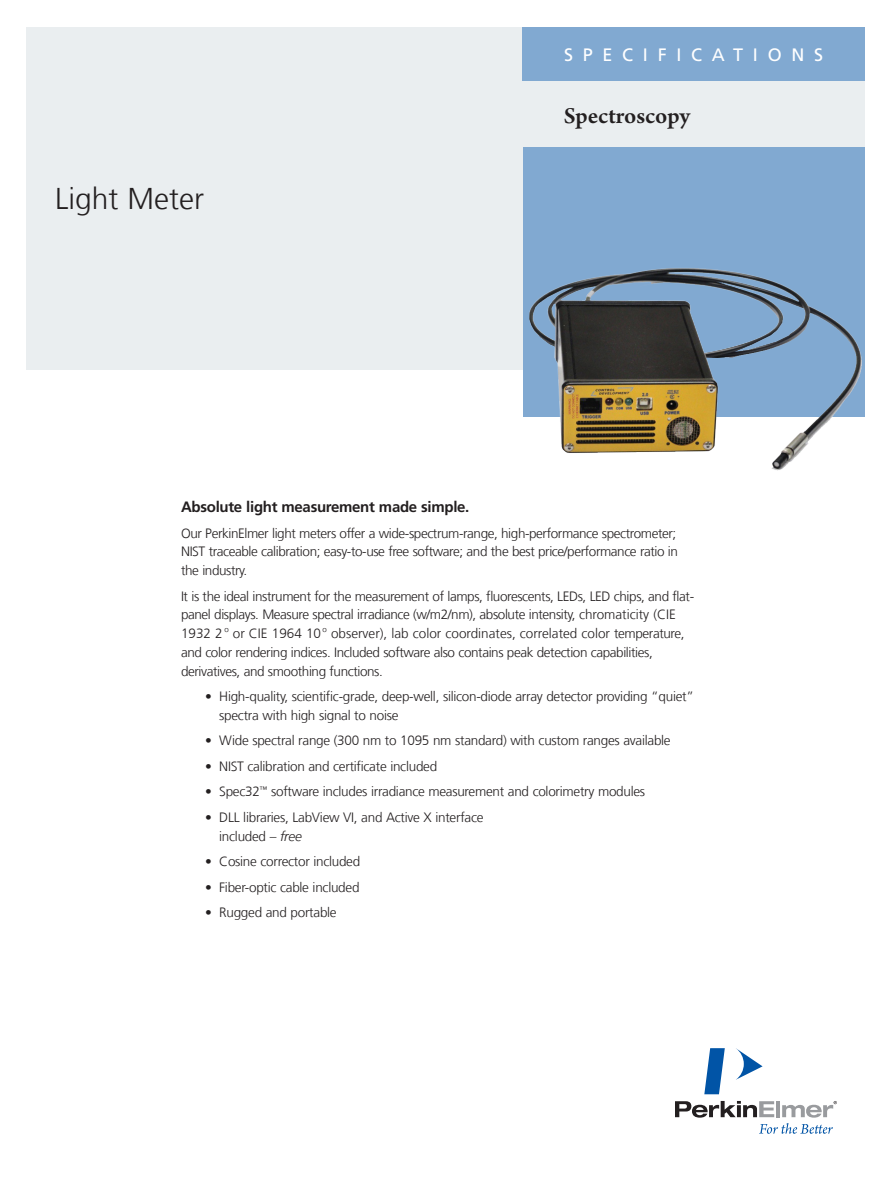
<style>
.page{position:relative;width:891px;height:1188px;background:#fff}
.page>*{position:absolute;margin:0;border:0;box-sizing:border-box;transform-origin:0 0}
.Intro_Head_Frutiger{font:300 30px "Frutiger LT Com";color:#231f20}
.Product_header_panto{font:600 24px "Arno Pro";letter-spacing:-.005em;color:#231f20}
.t1{font:18px "Frutiger LT Com";letter-spacing:.54em;color:#fff}
.Intro_Paragraph{font:700 15px "Frutiger LT Com";letter-spacing:-.02em;color:#231f20}
.Intro_Paragraph-2{font:300 13.5px/18.8px "Frutiger LT Com";letter-spacing:-.02em;color:#231f20}
.s1{font-style:italic}
</style>
<div class="page">
<svg style="left:736px;top:1048px;width:27px;height:32px"></svg>
<svg style="left:704px;top:1048px;width:21px;height:46px"></svg>
<svg style="left:675px;top:1101px;width:162px;height:33px"></svg>
<div style="left:26px;top:27px;width:839px;height:342px;background:#eaeef0"></div>
<div style="left:522px;top:27px;width:343px;height:54px;background:#81a9d1"></div>
<div style="left:524px;top:148px;width:341px;height:269px;background:#81a9d1"></div>
<img style="left:519px;top:218px;width:343px;height:253px">
<p class="t1" style="left:564px;top:44px;width:261px">SPECIFICATIONS</p>
<p class="Intro_Head_Frutiger" style="left:55px;top:182px;width:151px">Light Meter</p>
<p class="Product_header_panto" style="left:564px;top:102px;width:128px">Spectroscopy</p>
<p class="Intro_Paragraph" style="left:181px;top:498px;width:290px">Absolute light measurement made simple.</p>
<p class="Intro_Paragraph-2" style="left:181px;top:524px;width:499px">Our PerkinElmer light meters offer a wide-spectrum-range, high-performance spectrometer;<br>NIST traceable calibration; easy-to-use free software; and the best price/performance ratio in the industry.</p>
<p class="Intro_Paragraph-2" style="left:181px;top:587px;width:515px">It is the ideal instrument for the measurement of lamps, fluorescents, LEDs, LED chips, and flat&shy;panel displays. Measure spectral irradiance (w/m2/nm), absolute intensity, chromaticity (CIE 1932 2 <sup>o</sup> or CIE 1964 10 <sup>o</sup> observer), lab color coordinates, correlated color temperature, and color rendering indices. Included software also contains peak detection capabilities, derivatives, and smoothing functions.</p>
<p class="Intro_Paragraph-2" style="left:219px;top:687px;width:476px;text-indent:-14px">• High-quality, scientific-grade, deep-well, silicon-diode array detector providing “quiet” spectra with high signal to noise</p>
<p class="Intro_Paragraph-2" style="left:205px;top:731px;width:467px">• Wide spectral range (300 nm to 1095 nm standard) with custom ranges available</p>
<p class="Intro_Paragraph-2" style="left:205px;top:757px;width:234px">• NIST calibration and certificate included</p>
<p class="Intro_Paragraph-2" style="left:205px;top:782px;width:442px">• Spec32<sup>™</sup> software includes irradiance measurement and colorimetry modules</p>
<p class="Intro_Paragraph-2" style="left:219px;top:808px;width:266px;text-indent:-14px">• DLL libraries, LabView VI, and Active X interface included – <span class="s1">free</span></p>
<p class="Intro_Paragraph-2" style="left:205px;top:852px;width:157px">• Cosine corrector included</p>
<p class="Intro_Paragraph-2" style="left:205px;top:878px;width:156px">• Fiber-optic cable included</p>
<p class="Intro_Paragraph-2" style="left:205px;top:903px;width:133px">• Rugged and portable</p>
</div>
